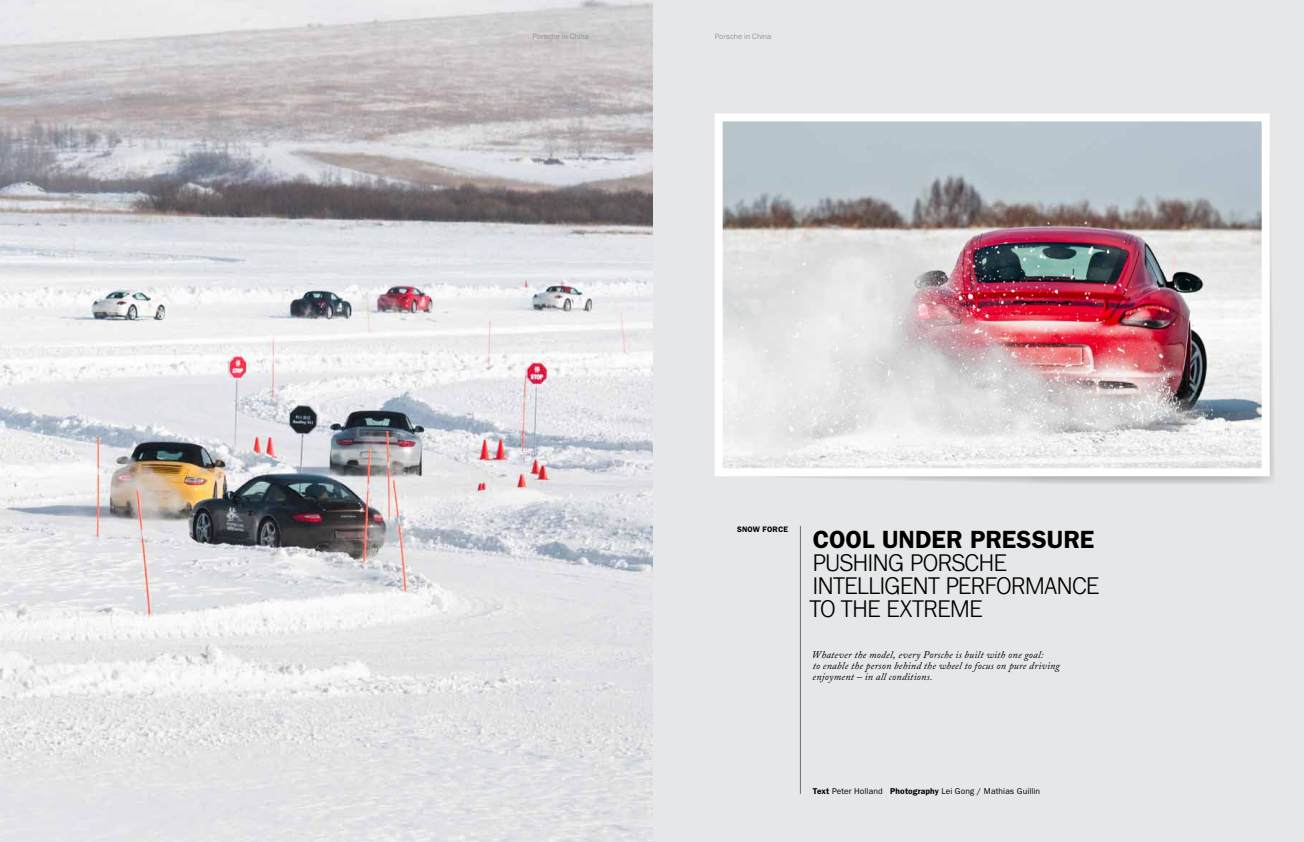
<style>
.page{position:relative;width:1304px;height:842px;background:#e6e7e8}
.page>*{position:absolute;margin:0;border:0;box-sizing:border-box;transform-origin:0 0}
.t1{font:300 25px/23px "Franklin Gothic URW";letter-spacing:-.035em;color:#000}
.t2{font:600 25px "ITC Franklin Gothic Std";color:#000}
.t3{font:italic 10.2px/11.3px "Adobe Caslon Pro";letter-spacing:.025em;color:#000}
.t4{font:8.5px "ITC Franklin Gothic Std";letter-spacing:.01em;color:#000}
.t5{font:300 8px "Franklin Gothic URW";color:#808285}
.t6{font:600 8px "ITC Franklin Gothic Std";letter-spacing:.02em;color:#000}
.s1{font-weight:600}
</style>
<div class="page">
<img style="left:0;top:0;width:652px;height:842px">
<svg style="left:788px;top:222px;width:486px;height:262px"></svg>
<img style="left:724px;top:122px;width:537px;height:345px">
<div style="left:715px;top:113px;width:555px;height:363px;border:8px solid #fff"></div>
<hr style="left:800px;top:526px;width:1px;height:268px;background:#6d6e71">
<p class="t5" style="left:533px;top:32px;width:58px">PORSCHE IN CHINA</p>
<p class="t5" style="left:715px;top:32px;width:58px">PORSCHE IN CHINA</p>
<p class="t6" style="left:737px;top:525px;width:52px">SNOW FORCE</p>
<h1 class="t2" style="left:813px;top:525px;width:283px">COOL UNDER PRESSURE</h1>
<h1 class="t1" style="left:809px;top:551px;width:292px">PUSHING PORSCHE<br>I NTELLIGENT PERFORMANCE<br>TO THE EXTREME</h1>
<p class="t3" style="left:812px;top:648px;width:250px">Whatever the model, every Porsche is built with one goal:<br>to enable the person behind the wheel to focus on pure driving enjoyment – in all conditions.</p>
<p class="t4" style="left:813px;top:786px;width:229px"><span class="s1">TEXT</span> Peter Holland <span class="s1">PHOTOGRAPHY</span> Lei Gong / Mathias Guillin</p>
</div>
